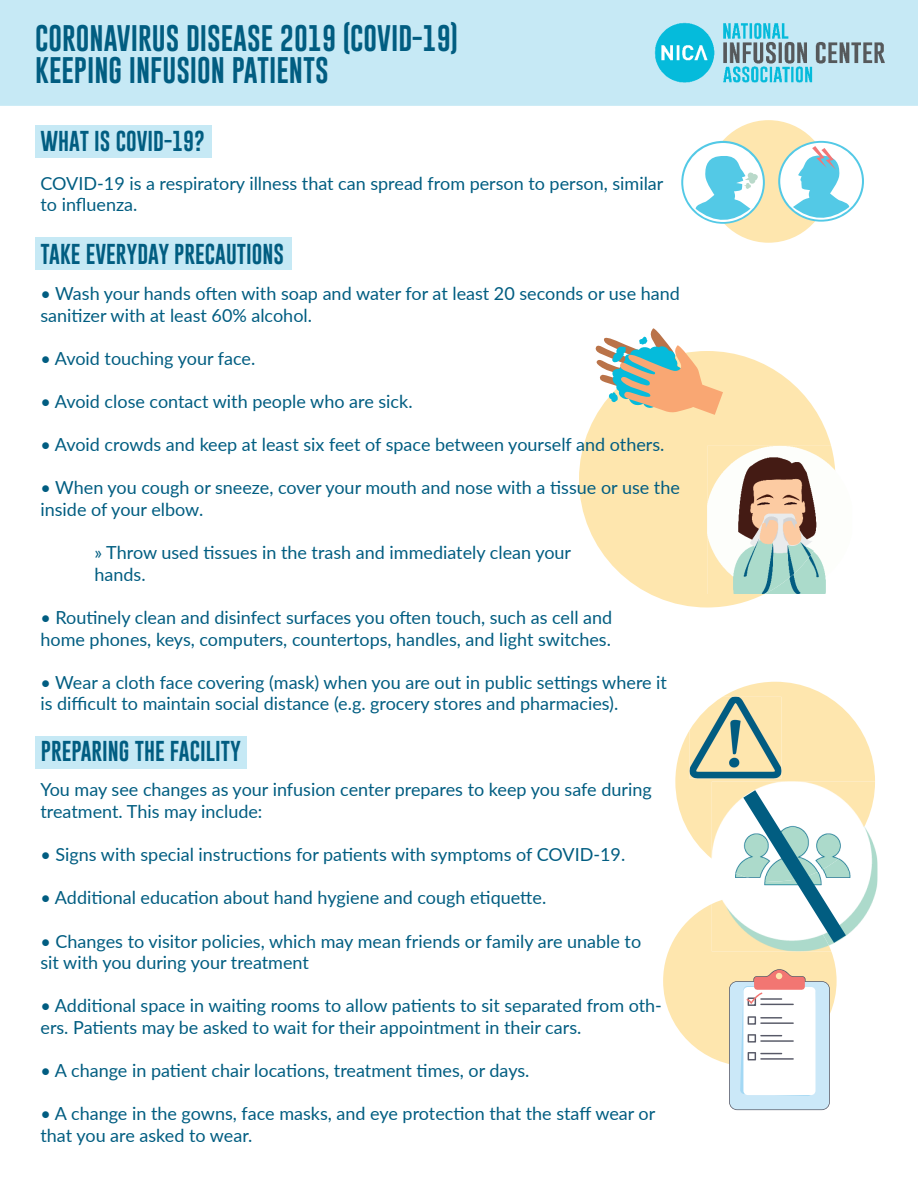
<style>
.page{position:relative;width:918px;height:1188px;background:#fff}
.page>*{position:absolute;margin:0;border:0;box-sizing:border-box;transform-origin:0 0}
.t1{font:27px/32.4px "Gobold";color:#015d81}
.t2{font:21px "Gobold";color:#015d81}
.t3{font:18px/21.6px "Lato";color:#015d81}
</style>
<div class="page">
<div style="left:0;top:0;width:918px;height:106px;background:#c6e9f5"></div>
<div style="left:35px;top:125px;width:177px;height:32px;background:#c6e9f5"></div>
<div style="left:35px;top:737px;width:211px;height:32px;background:#c6e9f5"></div>
<img style="left:653px;top:20px;width:234px;height:66px">
<div style="left:707px;top:120px;width:123px;height:123px;background:#fee6ae;border-radius:50%"></div>
<svg style="left:681px;top:141px;width:84px;height:83px"></svg>
<div style="left:683px;top:143px;width:80px;height:79px;background:#fff;border-radius:50%"></div>
<svg style="left:778px;top:141px;width:86px;height:81px"></svg>
<div style="left:780px;top:143px;width:82px;height:77px;background:#fff;border-radius:50%"></div>
<svg style="left:793px;top:146px;width:56px;height:76px"></svg>
<svg style="left:579px;top:352px;width:252px;height:256px;fill:#fee6ae"></svg>
<svg style="left:595px;top:328px;width:128px;height:87px"></svg>
<img style="left:707px;top:446px;width:128px;height:148px">
<div style="left:35px;top:237px;width:257px;height:33px;background:#c6e9f5"></div>
<svg style="left:663px;top:682px;width:212px;height:428px"></svg>
<svg style="left:696px;top:153px;width:62px;height:71px"></svg>
<h1 class="t1" style="left:35px;top:22px;width:424px">CORONAVIRUS DISEASE 2019 (COVID-19)<br>KEEPING INFUSION PATIENTS</h1>
<p class="t2" style="left:40px;top:128px;width:166px">WHAT IS COVID-19?</p>
<p class="t3" style="left:40px;top:174px;width:624px">COVID-19 is a respiratory illness that can spread from person to person, similar to influenza.</p>
<p class="t2" style="left:40px;top:241px;width:245px">TAKE EVERYDAY PRECAUTIONS</p>
<p class="t3" style="left:40px;top:282px;width:641px">• Wash your hands often with soap and water for at least 20 seconds or use hand sanitizer with at least 60% alcohol.</p>
<p class="t3" style="left:40px;top:347px;width:216px">• Avoid touching your face.</p>
<p class="t3" style="left:40px;top:390px;width:374px">• Avoid close contact with people who are sick.</p>
<p class="t3" style="left:40px;top:433px;width:625px">• Avoid crowds and keep at least six feet of space between yourself and others.</p>
<p class="t3" style="left:40px;top:476px;width:641px">• When you cough or sneeze, cover your mouth and nose with a tissue or use the inside of your elbow.</p>
<p class="t3" style="left:94px;top:541px;width:478px">» Throw used tissues in the trash and immediately clean your hands.</p>
<p class="t3" style="left:40px;top:606px;width:573px">• Routinely clean and disinfect surfaces you often touch, such as cell and home phones, keys, computers, countertops, handles, and light switches.</p>
<p class="t3" style="left:40px;top:671px;width:628px">• Wear a cloth face covering (mask) when you are out in public settings where it is difficult to maintain social distance (e.g. grocery stores and pharmacies).</p>
<p class="t2" style="left:41px;top:739px;width:202px">PREPARING THE FACILITY</p>
<p class="t3" style="left:40px;top:778px;width:613px">You may see changes as your infusion center prepares to keep you safe during treatment. This may include:</p>
<p class="t3" style="left:40px;top:843px;width:586px">• Signs with special instructions for patients with symptoms of COVID-19.</p>
<p class="t3" style="left:40px;top:886px;width:507px">• Additional education about hand hygiene and cough etiquette.</p>
<p class="t3" style="left:40px;top:929px;width:602px">• Changes to visitor policies, which may mean friends or family are unable to sit with you during your treatment</p>
<p class="t3" style="left:40px;top:994px;width:623px">• Additional space in waiting rooms to allow patients to sit separated from oth&shy;ers. Patients may be asked to wait for their appointment in their cars.</p>
<p class="t3" style="left:40px;top:1059px;width:490px">• A change in patient chair locations, treatment times, or days.</p>
<p class="t3" style="left:40px;top:1102px;width:616px">• A change in the gowns, face masks, and eye protection that the staff wear or that you are asked to wear.</p>
</div>
